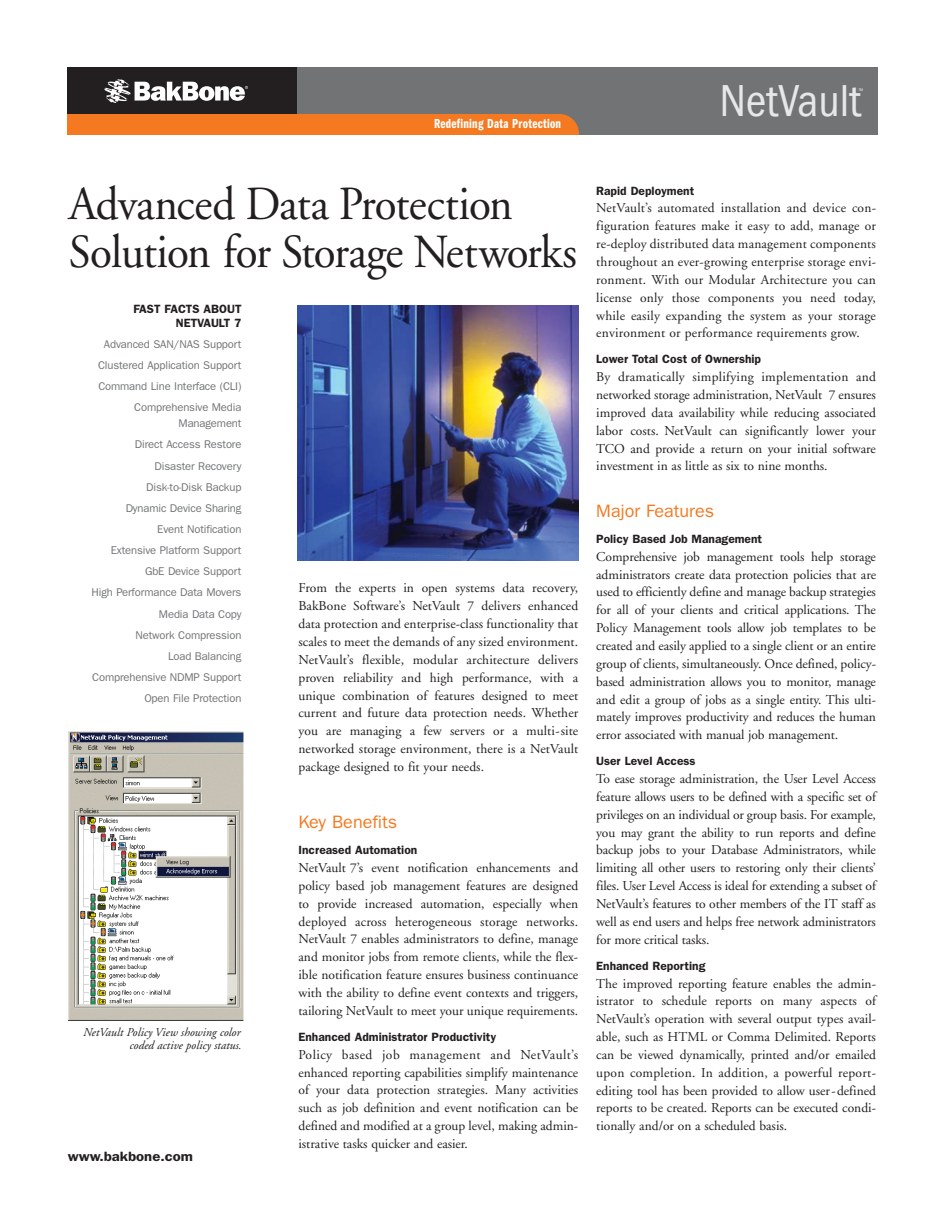
<style>
.page{position:relative;width:945px;height:1215px;background:#fff}
.page>*{position:absolute;margin:0;border:0;box-sizing:border-box;transform-origin:0 0}
.t1{font:47.4px/48px "Adobe Garamond";letter-spacing:-.02em;color:#231f20;scale:.95 1}
.t2{font:condensed 46.35px "Franklin Gothic";color:#e6e7e8}
.t3{font:18px "Franklin Gothic";color:#f47920}
.t4{font:13.5px/17.9px "Adobe Garamond";color:#231f20;text-align:justify}
.t5{font:13.5px "Franklin Gothic Demi Cmpr";letter-spacing:.02em;color:#fff}
.t6{font:600 13.5px "Franklin Gothic";color:#231f20;scale:1.1 1}
.t7{font:600 12px/13.5px "Franklin Gothic";color:#231f20;text-align:right}
.t8{font:italic 12px/13.5px "Adobe Garamond";color:#231f20;text-align:right}
.t9{font:11.25px/21.1px "Franklin Gothic";letter-spacing:-.01em;color:#717375;text-align:right}
.t10{font:condensed 6.75px "Franklin Gothic";color:#e6e7e8}
</style>
<div class="page">
<div style="left:68px;top:68px;width:229px;height:67px;background:#231f20"></div>
<div style="left:297px;top:68px;width:581px;height:67px;background:#717375"></div>
<svg style="left:105px;top:79px;width:143px;height:24px"></svg>
<div style="left:39px;top:114px;width:540px;height:39px;background:#f47920;border-radius:20px"></div>
<div style="left:27px;top:135px;width:851px;height:24px;background:#fff"></div>
<div style="left:26px;top:68px;width:42px;height:74px;background:#fff"></div>
<img style="left:69px;top:732px;width:174px;height:288px">
<img style="left:297px;top:305px;width:282px;height:255px">
<p class="t5" style="left:434px;top:119px;width:129px">Redefining Data Protection</p>
<h2 class="t2" style="left:720px;top:85px;width:143px">NetVault</h2>
<p class="t10" style="left:858px;top:88px;width:6px">™</p>
<h1 class="t1" style="left:69px;top:185px;width:536px">Advanced Data Protection<br>Solution for Storage Networks</h1>
<p class="t7" style="left:134px;top:304px;width:109px">FAST FACTS ABOUT<br>NETVAULT 7</p>
<p class="t9" style="left:98px;top:335px;width:145px">Advanced SAN/NAS Support<br>Clustered Application Support<br>Command Line Interface (CLI)<br>Comprehensive Media</p>
<p class="t9" style="left:92px;top:414px;width:151px">Management<br>Direct Access Restore<br>Disaster Recovery<br>Disk-to-Disk Backup<br>Dynamic Device Sharing<br>Event Notification<br>Extensive Platform Support<br>GbE Device Support<br>High Performance Data Movers<br>Media Data Copy<br>Network Compression<br>Load Balancing<br>Comprehensive NDMP Support<br>Open File Protection</p>
<p class="t8" style="left:83px;top:1026px;width:160px">NetVault Policy View showing color coded active policy status.</p>
<p class="t6" style="left:68px;top:1151px;width:115px">www.bakbone.com</p>
<p class="t4" style="left:298px;top:581px;width:281px">From the experts in open systems data recovery, BakBone Software’s NetVault 7 delivers enhanced data protection and enterprise-class functionality that scales to meet the demands of any sized environment.<br>NetVault’s flexible, modular architecture delivers proven reliability and high performance, with a unique combination of features designed to meet current and future data protection needs. Whether you are managing a few servers or a multi-site networked storage environment, there is a NetVault package designed to fit your needs.</p>
<h3 class="t3" style="left:298px;top:816px;width:100px">Key Benefits</h3>
<p class="t7" style="left:298px;top:844px;width:120px">Increased Automation</p>
<p class="t4" style="left:298px;top:860px;width:281px">NetVault 7’s event notification enhancements and policy based job management features are designed to provide increased automation, especially when deployed across heterogeneous storage networks.<br>NetVault 7 enables administrators to define, manage and monitor jobs from remote clients, while the flex&shy;ible notification feature ensures business continuance with the ability to define event contexts and triggers, tailoring NetVault to meet your unique requirements.</p>
<p class="t7" style="left:298px;top:1031px;width:199px">Enhanced Administrator Productivity</p>
<p class="t4" style="left:298px;top:1047px;width:281px">Policy based job management and NetVault’s enhanced reporting capabilities simplify maintenance of your data protection strategies. Many activities such as job definition and event notification can be defined and modified at a group level, making admin&shy;istrative tasks quicker and easier.</p>
<p class="t7" style="left:596px;top:185px;width:100px">Rapid Deployment</p>
<p class="t4" style="left:596px;top:200px;width:281px">NetVault’s automated installation and device con&shy;figuration features make it easy to add, manage or re-deploy distributed data management components throughout an ever-growing enterprise storage envi&shy;ronment. With our Modular Architecture you can license only those components you need today, while easily expanding the system as your storage environment or performance requirements grow.</p>
<p class="t7" style="left:596px;top:354px;width:166px">Lower Total Cost of Ownership</p>
<p class="t4" style="left:596px;top:369px;width:281px">By dramatically simplifying implementation and networked storage administration, NetVault 7 ensures improved data availability while reducing associated labor costs. NetVault can significantly lower your TCO and provide a return on your initial software investment in as little as six to nine months.</p>
<h3 class="t3" style="left:596px;top:505px;width:119px">Major Features</h3>
<p class="t7" style="left:596px;top:533px;width:167px">Policy Based Job Management</p>
<p class="t4" style="left:596px;top:549px;width:281px">Comprehensive job management tools help storage administrators create data protection policies that are used to efficiently define and manage backup strategies for all of your clients and critical applications. The Policy Management tools allow job templates to be created and easily applied to a single client or an entire group of clients, simultaneously. Once defined, policy&shy;based administration allows you to monitor, manage and edit a group of jobs as a single entity. This ulti&shy;mately improves productivity and reduces the human error associated with manual job management.</p>
<p class="t7" style="left:596px;top:755px;width:101px">User Level Access</p>
<p class="t4" style="left:596px;top:771px;width:281px">To ease storage administration, the User Level Access feature allows users to be defined with a specific set of privileges on an individual or group basis. For example, you may grant the ability to run reports and define backup jobs to your Database Administrators, while limiting all other users to restoring only their clients’ files. User Level Access is ideal for extending a subset of NetVault’s features to other members of the IT staff as well as end users and helps free network administrators for more critical tasks.</p>
<p class="t7" style="left:596px;top:960px;width:111px">Enhanced Reporting</p>
<p class="t4" style="left:596px;top:976px;width:281px">The improved reporting feature enables the admin&shy;istrator to schedule reports on many aspects of NetVault’s operation with several output types avail&shy;able, such as HTML or Comma Delimited. Reports can be viewed dynamically, printed and/or emailed upon completion. In addition, a powerful report&shy;editing tool has been provided to allow user-defined reports to be created. Reports can be executed condi&shy;tionally and/or on a scheduled basis.</p>
</div>
